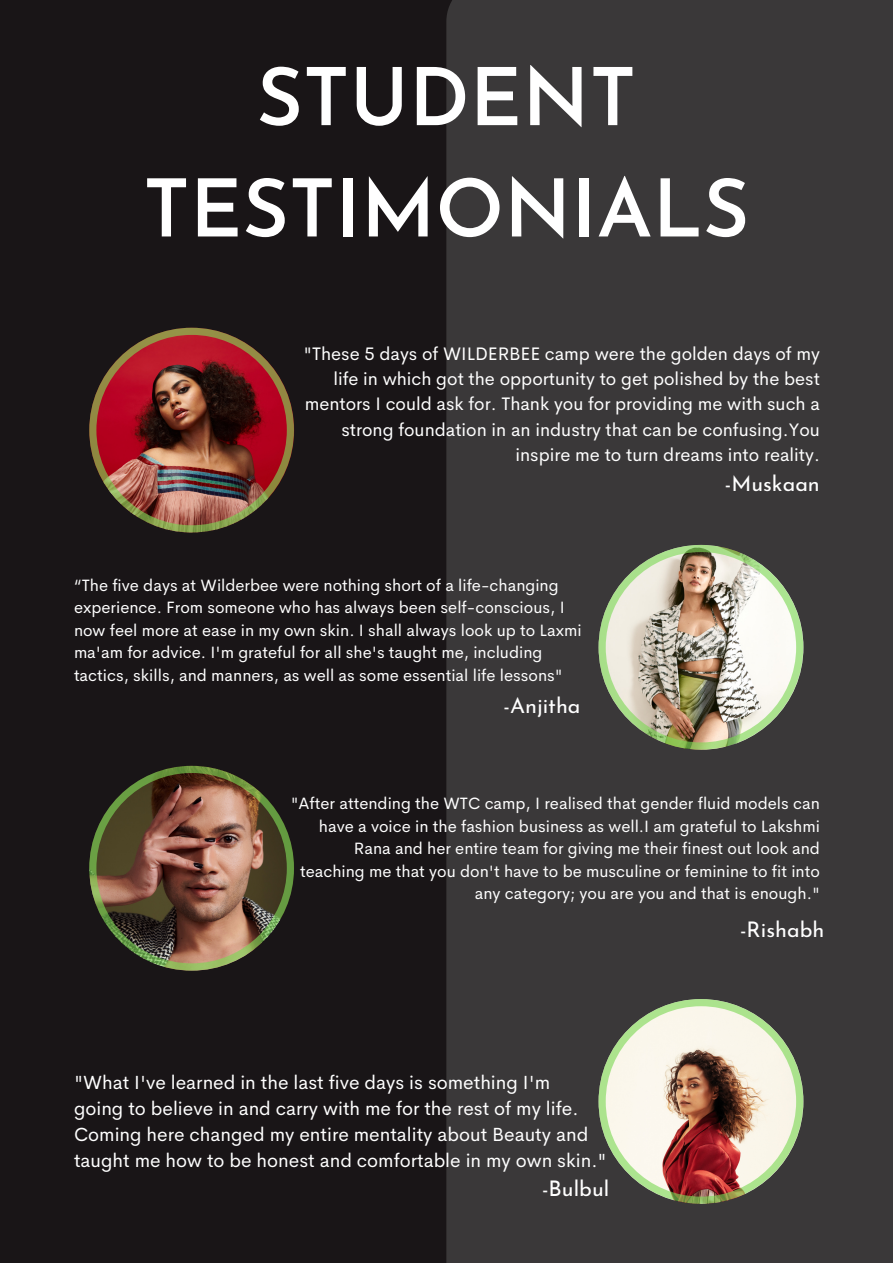
<style>
.page{position:relative;width:893px;height:1264px;background:#fff}
.page>*{position:absolute;margin:0;border:0;box-sizing:border-box;transform-origin:0 0}
.t1{font:600 79.8px/111.3px "Josefin Sans";color:#fff;text-align:center}
.t2{font:21.6px "Josefin Sans";color:#fff}
.t3{font:19.05px/26px "Cerebri Sans";color:#fff}
.t4{font:18.15px/25.3px "Cerebri Sans";color:#fff;text-align:right}
.t5{font:16.5px/22.5px "Cerebri Sans";color:#fff;text-align:right}
</style>
<div class="page">
<div style="left:0;top:0;width:892px;height:1262px;background:#191517"></div>
<div style="left:446px;top:0;width:446px;height:1262px;background:#3a3839"></div>
<img style="left:89px;top:328px;width:205px;height:204px">
<img style="left:598px;top:545px;width:205px;height:204px">
<img style="left:598px;top:999px;width:205px;height:204px">
<img style="left:89px;top:765px;width:205px;height:205px">
<h1 class="t1" style="left:143px;top:49px;width:607px">STUDENT<br>TESTIMONIALS</h1>
<p class="t4" style="left:303px;top:341px;width:518px">"These 5 days of WILDERBEE camp were the golden days of my life in which got the opportunity to get polished by the best mentors I could ask for. Thank you for providing me with such a strong foundation in an industry that can be confusing.You inspire me to turn dreams into reality.</p>
<p class="t5" style="left:74px;top:573px;width:509px;text-align:left">“The five days at Wilderbee were nothing short of a life-changing experience. From someone who has always been self-conscious, I now feel more at ease in my own skin. I shall always look up to Laxmi ma'am for advice. I'm grateful for all she's taught me, including tactics, skills, and manners, as well as some essential life lessons"</p>
<h2 class="t2" style="left:503px;top:696px;width:78px">-Anjitha</h2>
<h2 class="t2" style="left:724px;top:474px;width:96px">-Muskaan</h2>
<p class="t5" style="left:291px;top:792px;width:530px">"After attending the WTC camp, I realised that gender fluid models can have a voice in the fashion business as well.I am grateful to Lakshmi Rana and her entire team for giving me their finest out look and teaching me that you don't have to be musculine or feminine to fit into any category; you are you and that is enough."</p>
<h2 class="t2" style="left:740px;top:920px;width:86px">-Rishabh</h2>
<p class="t3" style="left:74px;top:1069px;width:534px">"What I've learned in the last five days is something I'm<br>going to believe in and carry with me for the rest of my life.<br>Coming here changed my entire mentality about Beauty and taught me how to be honest and comfortable in my own skin."</p>
<h2 class="t2" style="left:542px;top:1179px;width:69px">-Bulbul</h2>
</div>
